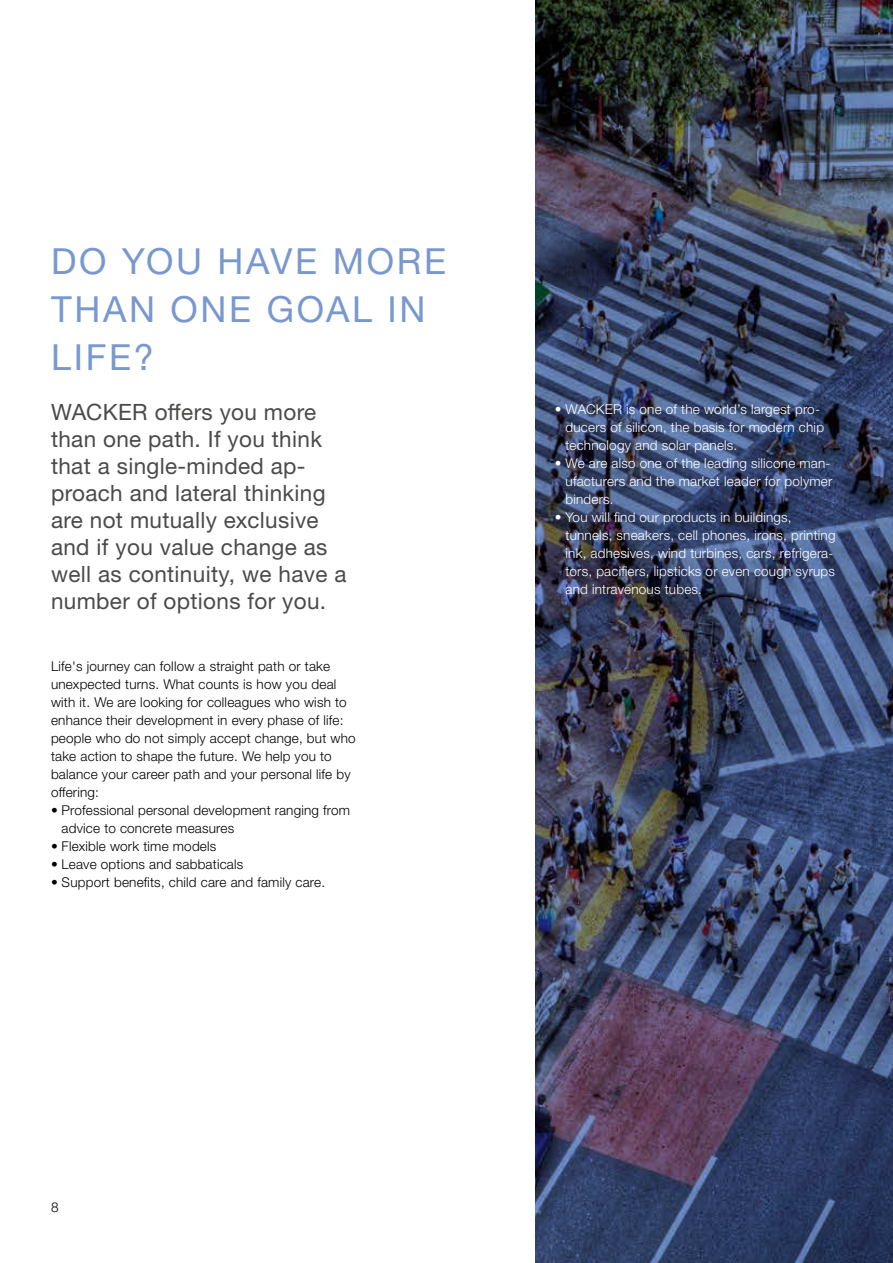
<style>
.page{position:relative;width:893px;height:1263px;background:#fff}
.page>*{position:absolute;margin:0;border:0;box-sizing:border-box;transform-origin:0 0}
.t1{font:36px/48px "Neue Helveticafor WACKER 55";letter-spacing:.075em;color:#7898cf}
.t2{font:22.5px/27px "Neue Helveticafor WACKER 55";letter-spacing:.015em;color:#4a4a49}
.t3{font:13.5px/18px "Neue Helveticafor WACKER 45";letter-spacing:.015em;color:#000}
.t4{font:13.5px/18px "Neue Helveticafor WACKER 45";letter-spacing:.015em;color:#fff}
</style>
<div class="page">
<img style="left:536px;top:0;width:357px;height:1263px">
<h1 class="t1" style="left:51px;top:237px;width:397px">DO YOU HAVE MORE<br>THAN ONE GOAL IN<br>LIFE?</h1>
<h2 class="t2" style="left:51px;top:398px;width:297px">WACKER offers you more than one path. If you think that a single-minded ap&shy;proach and lateral thinking are not mutually exclusive and if you value change as well as continuity, we have a number of options for you.</h2>
<p class="t3" style="left:51px;top:657px;width:306px">Life's journey can follow a straight path or take unexpected turns. What counts is how you deal with it. We are looking for colleagues who wish to enhance their development in every phase of life: people who do not simply accept change, but who take action to shape the future. We help you to balance your career path and your personal life by offering:</p>
<p class="t3" style="left:62px;top:801px;width:290px;text-indent:-11px">• Professional personal development ranging from advice to concrete measures</p>
<p class="t3" style="left:51px;top:837px;width:167px">• Flexible work time models</p>
<p class="t3" style="left:51px;top:855px;width:194px">• Leave options and sabbaticals</p>
<p class="t3" style="left:51px;top:873px;width:276px">• Support benefits, child care and family care.</p>
<p class="t4" style="left:566px;top:400px;width:260px;text-indent:-11px">• WACKER is one of the world’s largest pro&shy;ducers of silicon, the basis for modern chip technology and solar panels.</p>
<p class="t4" style="left:566px;top:454px;width:268px;text-indent:-11px">• We are also one of the leading silicone man&shy;ufacturers and the market leader for polymer binders.</p>
<p class="t4" style="left:566px;top:508px;width:272px;text-indent:-11px">• You will find our products in buildings, tunnels, sneakers, cell phones, irons, printing ink, adhesives, wind turbines, cars, refrigera&shy;tors, pacifiers, lipsticks or even cough syrups and intravenous tubes.</p>
<p class="t3" style="left:51px;top:1198px;width:9px">8</p>
</div>
